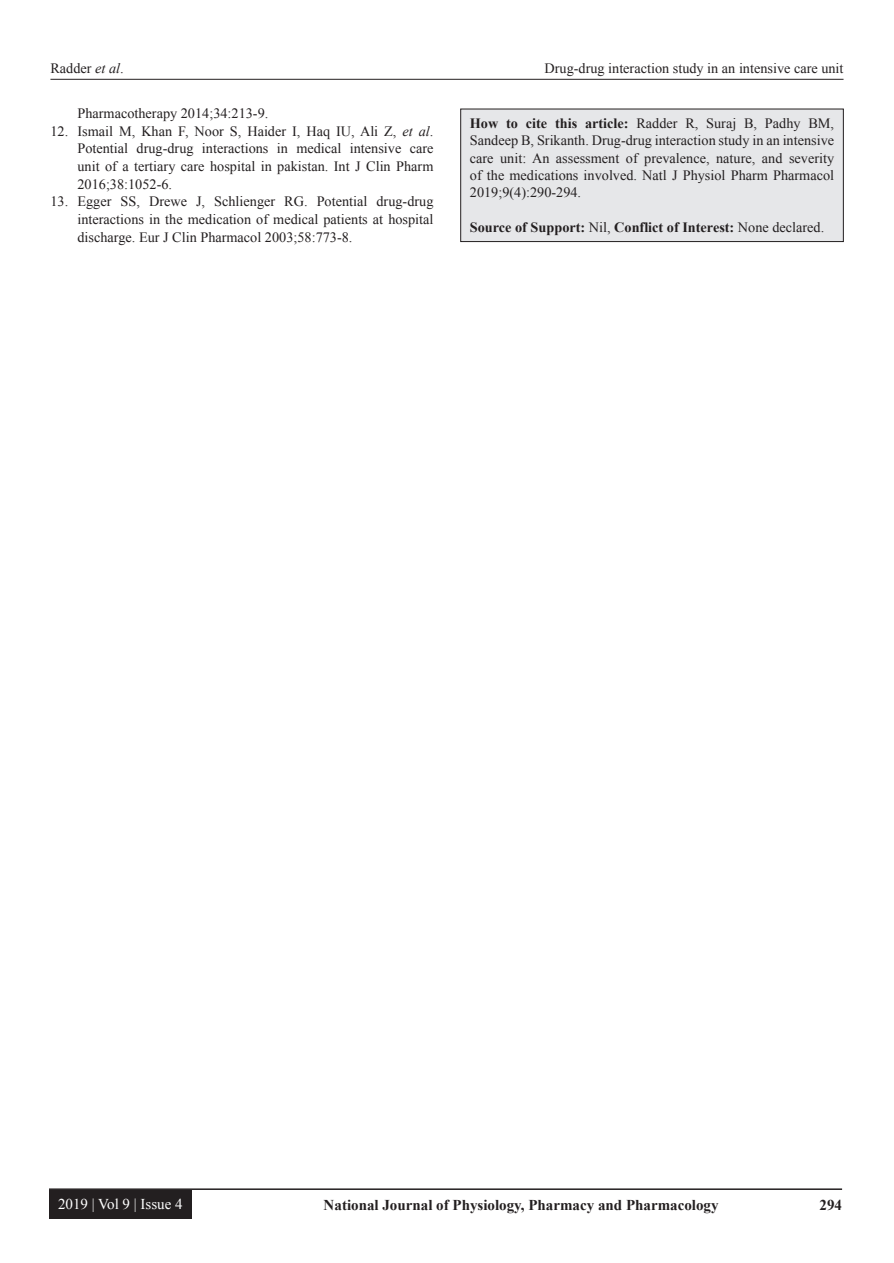
<style>
.page{position:relative;width:894px;height:1263px;background:#fff}
.page>*{position:absolute;margin:0;border:0;box-sizing:border-box;transform-origin:0 0}
.t1{font:700 15px "Times New Roman";color:#231f20}
.t2{font:15px "Times New Roman";color:#fff}
.REF{font:14.25px/17.7px "Times New Roman";color:#231f20;text-align:justify}
.HTC{font:14.25px/17.2px "Times New Roman";color:#231f20;text-align:justify}
.HTC-2{font:700 14.25px "Times New Roman";color:#231f20}
.s1{font-style:italic}
.s2{font-weight:700}
.s3{font-weight:400}
</style>
<div class="page">
<hr style="left:50px;top:79px;width:793px;height:1px;background:#231f20">
<hr style="left:49px;top:1188px;width:792px;height:1px;background:#231f20">
<div style="left:49px;top:1189px;width:143px;height:29px;background:#231f20"></div>
<div style="left:460px;top:109px;width:383px;height:132px;background:#e6e7e9"></div>
<div style="left:460px;top:109px;width:383px;height:133px;border:1px solid #231f20"></div>
<p class="HTC" style="left:50px;top:59px;width:75px">Radder <span class="s1">et al</span>.</p>
<p class="HTC" style="left:544px;top:59px;width:300px">Drug-drug interaction study in an intensive care unit</p>
<p class="REF" style="left:77px;top:104px;width:192px">Pharmacotherapy 2014;34:213-9.</p>
<p class="REF" style="left:77px;top:121px;width:357px;text-indent:-27px">12. Ismail M, Khan F, Noor S, Haider I, Haq IU, Ali Z, <span class="s1">et al</span>.<br>Potential drug-drug interactions in medical intensive care unit of a tertiary care hospital in pakistan. Int J Clin Pharm 2016;38:1052-6.</p>
<p class="REF" style="left:77px;top:192px;width:357px;text-indent:-27px">13. Egger SS, Drewe J, Schlienger RG. Potential drug-drug interactions in the medication of medical patients at hospital discharge. Eur J Clin Pharmacol 2003;58:773-8.</p>
<p class="HTC" style="left:469px;top:114px;width:365px"><span class="s2">How to cite this article:</span> Radder R, Suraj B, Padhy BM, Sandeep B, Srikanth. Drug-drug interaction study in an intensive care unit: An assessment of prevalence, nature, and severity of the medications involved. Natl J Physiol Pharm Pharmacol 2019;9(4):290-294.</p>
<p class="HTC-2" style="left:469px;top:217px;width:356px">Source of Support: <span class="s3">Nil,</span> Conflict of Interest: <span class="s3">None declared.</span></p>
<p class="t2" style="left:58px;top:1193px;width:126px">2019 | Vol 9 | Issue 4</p>
<p class="t1" style="left:323px;top:1194px;width:396px">National Journal of Physiology, Pharmacy and Pharmacology</p>
<p class="t1" style="left:819px;top:1194px;width:24px">294</p>
</div>
